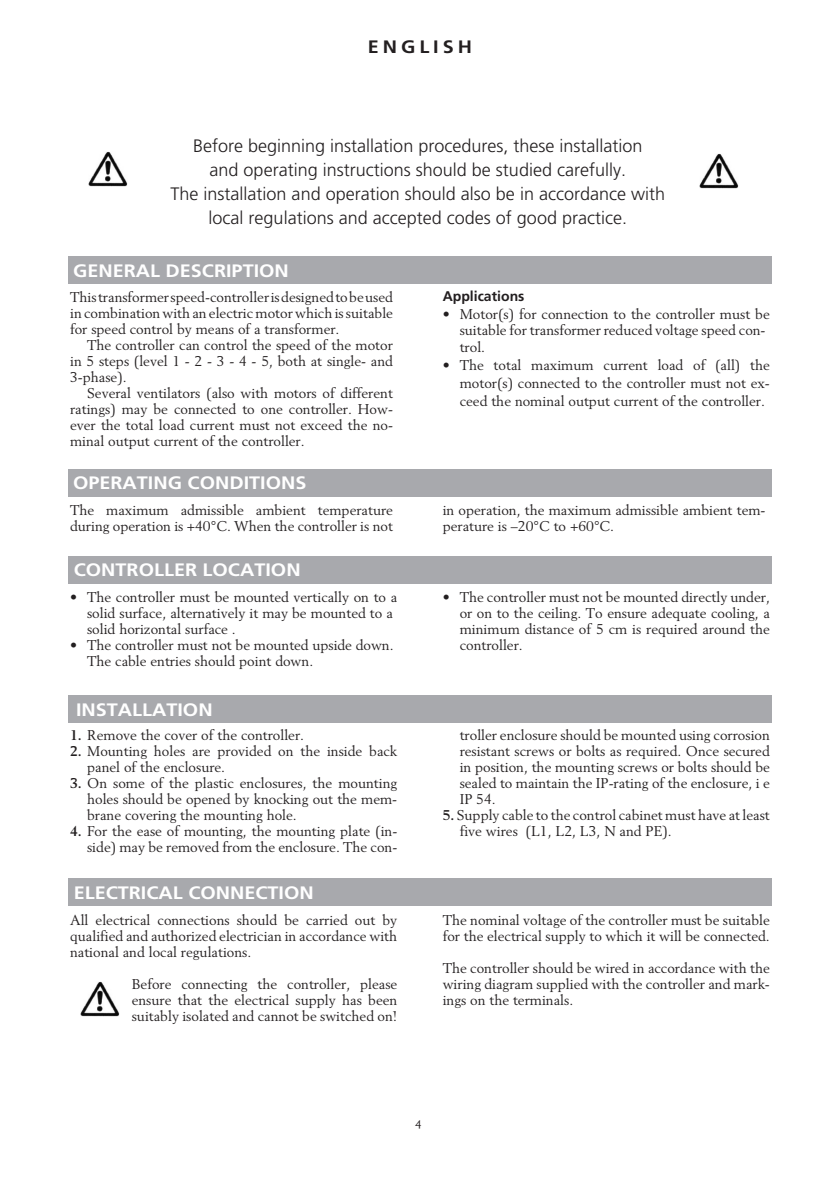
<style>
.page{position:relative;width:840px;height:1191px;background:#fff}
.page>*{position:absolute;margin:0;border:0;box-sizing:border-box;transform-origin:0 0}
.Impact{font:300 18px "Frutiger LT Std";color:#231f20}
.t1{font:700 18px "Frutiger LT Std";color:#fff;scale:1.1 1}
.t2{font:700 18px "Frutiger LT Std";letter-spacing:.2em;color:#231f20;scale:1.1 1}
.Impact-2{font:14px/16px "Berling LT Std";color:#231f20;text-align:justify}
.Impact-3{font:700 14px "Frutiger LT Std";color:#231f20}
.t3{font:12px "Berling Nova Text Pro";color:#231f20}
.s1{font-weight:700}
</style>
<div class="page">
<div style="left:68px;top:256px;width:703px;height:28px;background:#a8a9ad"></div>
<div style="left:68px;top:469px;width:703px;height:27px;background:#a8a9ad"></div>
<div style="left:68px;top:556px;width:703px;height:27px;background:#a8a9ad"></div>
<div style="left:68px;top:695px;width:703px;height:27px;background:#a8a9ad"></div>
<div style="left:68px;top:878px;width:703px;height:28px;background:#a8a9ad"></div>
<img style="left:88px;top:151px;width:40px;height:36px">
<img style="left:699px;top:153px;width:39px;height:36px">
<img style="left:81px;top:981px;width:39px;height:36px">
<p class="t2" style="left:367px;top:36px;width:96px">ENGLISH</p>
<p class="Impact" style="left:193px;top:135px;width:451px">Before beginning installation procedures, these installation</p>
<p class="Impact" style="left:209px;top:159px;width:418px">and operating instructions should be studied carefully.</p>
<p class="Impact" style="left:170px;top:183px;width:496px">The installation and operation should also be in accordance with</p>
<p class="Impact" style="left:208px;top:207px;width:420px">local regulations and accepted codes of good practice.</p>
<p class="t1" style="left:73px;top:260px;width:198px">GENERAL DESCRIPTION</p>
<p class="Impact-2" style="left:70px;top:289px;width:324px">This transformer speed-controller is designed to be used in combination with an electric motor which is suitable for speed control by means of a transformer.</p>
<p class="Impact-2" style="left:70px;top:337px;width:324px;text-indent:17px">The controller can control the speed of the motor in 5 steps (level 1 - 2 - 3 - 4 - 5, both at single- and 3-phase).</p>
<p class="Impact-2" style="left:70px;top:385px;width:324px;text-align:right">Several ventilators (also with motors of different ratings) may be connected to one controller. How-</p>
<p class="Impact-2" style="left:70px;top:417px;width:324px">ever the total load current must not exceed the no-</p>
<p class="Impact-2" style="left:70px;top:433px;width:236px">minal output current of the controller.</p>
<p class="t1" style="left:73px;top:472px;width:214px">OPERATING CONDITIONS</p>
<p class="Impact-3" style="left:442px;top:288px;width:83px">Applications</p>
<p class="Impact-2" style="left:442px;top:306px;width:328px">• Motor(s) for connection to the controller must be</p>
<p class="Impact-2" style="left:459px;top:322px;width:307px">suitable for transformer reduced voltage speed con-</p>
<p class="Impact-2" style="left:459px;top:338px;width:27px">trol.</p>
<p class="Impact-2" style="left:442px;top:356px;width:328px">• The total maximum current load of (all) the</p>
<p class="Impact-2" style="left:459px;top:374px;width:311px">motor(s) connected to the controller must not ex-</p>
<p class="Impact-2" style="left:459px;top:392px;width:306px">ceed the nominal output current of the controller.</p>
<p class="Impact-2" style="left:70px;top:501px;width:324px">The maximum admissible ambient temperature during operation is +40°C. When the controller is not</p>
<p class="Impact-2" style="left:442px;top:501px;width:324px">in operation, the maximum admissible ambient tem&shy;perature is –20°C to +60°C.</p>
<p class="t1" style="left:74px;top:559px;width:208px">CONTROLLER LOCATION</p>
<p class="Impact-2" style="left:70px;top:589px;width:328px">• The controller must be mounted vertically on to a</p>
<p class="Impact-2" style="left:87px;top:605px;width:307px">solid surface, alternatively it may be mounted to a</p>
<p class="Impact-2" style="left:87px;top:621px;width:150px">solid horizontal surface .</p>
<p class="Impact-2" style="left:87px;top:637px;width:308px;text-indent:-17px">• The controller must not be mounted upside down.<br>The cable entries should point down.</p>
<p class="t1" style="left:76px;top:699px;width:126px">INSTALLATION</p>
<p class="Impact-2" style="left:70px;top:727px;width:235px"><span class="s1">1.</span> Remove the cover of the controller.</p>
<p class="Impact-2" style="left:70px;top:743px;width:328px"><span class="s1">2.</span> Mounting holes are provided on the inside back</p>
<p class="Impact-2" style="left:87px;top:759px;width:139px">panel of the enclosure.</p>
<p class="Impact-2" style="left:70px;top:775px;width:328px"><span class="s1">3.</span> On some of the plastic enclosures, the mounting</p>
<p class="Impact-2" style="left:87px;top:791px;width:311px">holes should be opened by knocking out the mem-</p>
<p class="Impact-2" style="left:87px;top:807px;width:211px">brane covering the mounting hole.</p>
<p class="Impact-2" style="left:70px;top:823px;width:328px"><span class="s1">4.</span> For the ease of mounting, the mounting plate (in-</p>
<p class="Impact-2" style="left:87px;top:839px;width:311px">side) may be removed from the enclosure. The con-</p>
<p class="t1" style="left:74px;top:882px;width:220px">ELECTRICAL CONNECTION</p>
<p class="Impact-2" style="left:70px;top:911px;width:328px">All electrical connections should be carried out by qualified and authorized electrician in accordance with national and local regulations.</p>
<p class="Impact-2" style="left:132px;top:975px;width:267px">Before connecting the controller, please ensure that the electrical supply has been suitably isolated and cannot be switched on!</p>
<p class="Impact-2" style="left:442px;top:589px;width:328px">• The controller must not be mounted directly under,</p>
<p class="Impact-2" style="left:459px;top:605px;width:311px">or on to the ceiling. To ensure adequate cooling, a</p>
<p class="Impact-2" style="left:459px;top:621px;width:311px">minimum distance of 5 cm is required around the</p>
<p class="Impact-2" style="left:459px;top:637px;width:64px">controller.</p>
<p class="Impact-2" style="left:459px;top:727px;width:311px">troller enclosure should be mounted using corrosion</p>
<p class="Impact-2" style="left:459px;top:743px;width:311px">resistant screws or bolts as required. Once secured</p>
<p class="Impact-2" style="left:459px;top:759px;width:311px">in position, the mounting screws or bolts should be</p>
<p class="Impact-2" style="left:459px;top:775px;width:311px">sealed to maintain the IP-rating of the enclosure, i e</p>
<p class="Impact-2" style="left:459px;top:791px;width:38px">IP 54.</p>
<p class="Impact-2" style="left:442px;top:807px;width:328px"><span class="s1">5.</span> Supply cable to the control cabinet must have at least</p>
<p class="Impact-2" style="left:459px;top:823px;width:213px">five wires (L1, L2, L3, N and PE).</p>
<p class="Impact-2" style="left:442px;top:911px;width:328px">The nominal voltage of the controller must be suitable for the electrical supply to which it will be connected.</p>
<p class="Impact-2" style="left:442px;top:959px;width:328px">The controller should be wired in accordance with the wiring diagram supplied with the controller and mark&shy;ings on the terminals.</p>
<p class="t3" style="left:415px;top:1113px;width:8px">4</p>
</div>
